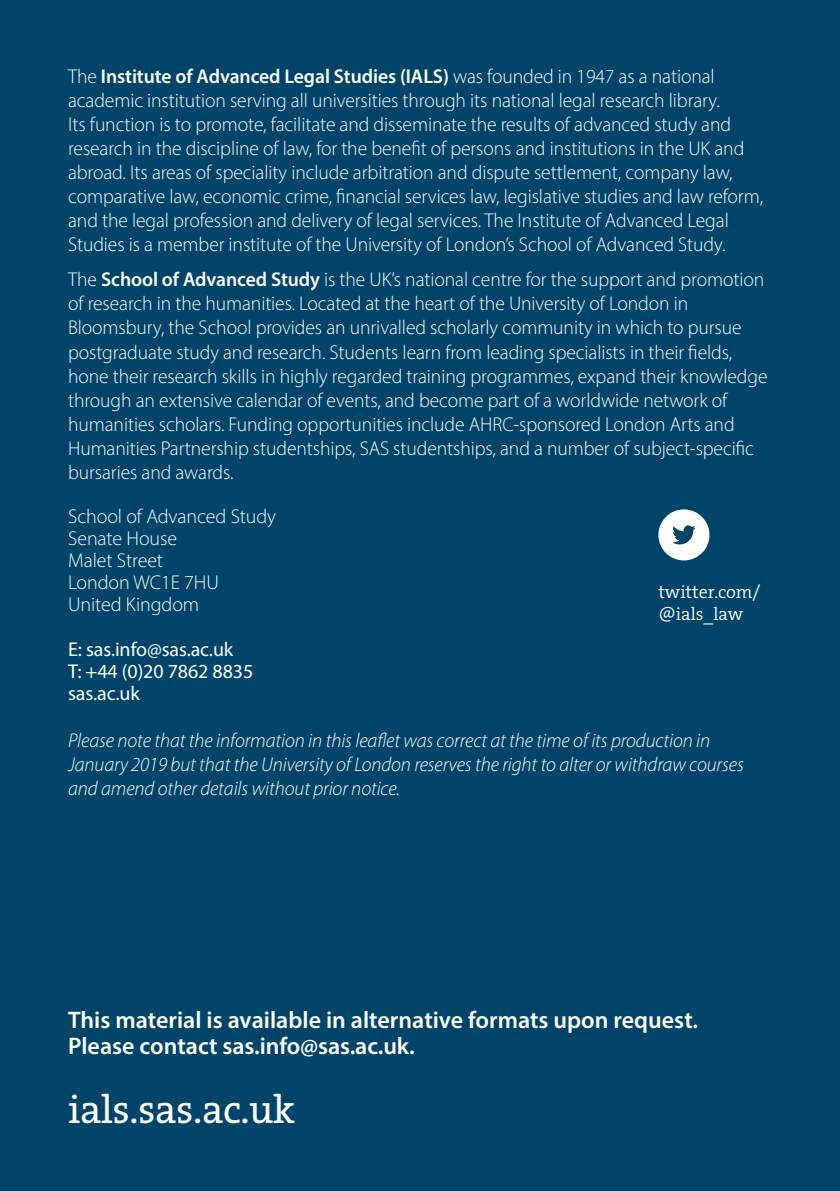
<style>
.page{position:relative;width:840px;height:1191px;background:#fff}
.page>*{position:absolute;margin:0;border:0;box-sizing:border-box;transform-origin:0 0}
.Call_to_action{font:40px "The Serif HP5 Plain";letter-spacing:-.01em;color:#fff}
.Body_Text{font:600 24px/26px "Myriad Pro";color:#fff}
.Body_Text-2{font:300 20px/24px "Myriad Pro";letter-spacing:-.005em;color:#fff}
.Address_Panel{font:italic 300 20px/24px "Myriad Pro";letter-spacing:-.005em;color:#fff}
.Address_Panel-2{font:300 20px/22px "Myriad Pro";letter-spacing:-.005em;color:#fff}
.Address_Panel-3{font:20px/22px "Myriad Pro";letter-spacing:-.005em;color:#fff}
.Social_media{font:18px/22px "The Serif HP4 Se Lig";letter-spacing:-.005em;color:#fff}
.s1{font-weight:600}
</style>
<div class="page">
<div style="left:0;top:0;width:839px;height:1191px;background:#00446a"></div>
<div style="left:658px;top:509px;width:51px;height:51px;background:#fff;border-radius:50%"></div>
<svg style="left:672px;top:525px;width:23px;height:19px"></svg>
<p class="Body_Text-2" style="left:68px;top:64px;width:696px">The <span class="s1">Institute of Advanced Legal Studies (IALS)</span> was founded in 1947 as a national academic institution serving all universities through its national legal research library.<br>Its function is to promote, facilitate and disseminate the results of advanced study and research in the discipline of law, for the benefit of persons and institutions in the UK and abroad. Its areas of speciality include arbitration and dispute settlement, company law, comparative law, economic crime, financial services law, legislative studies and law reform, and the legal profession and delivery of legal services. The Institute of Advanced Legal Studies is a member institute of the University of London’s School of Advanced Study.</p>
<p class="Body_Text-2" style="left:68px;top:268px;width:700px">The <span class="s1">School of Advanced Study</span> is the UK’s national centre for the support and promotion of research in the humanities. Located at the heart of the University of London in Bloomsbury, the School provides an unrivalled scholarly community in which to pursue postgraduate study and research. Students learn from leading specialists in their fields, hone their research skills in highly regarded training programmes, expand their knowledge through an extensive calendar of events, and become part of a worldwide network of humanities scholars. Funding opportunities include AHRC-sponsored London Arts and Humanities Partnership studentships, SAS studentships, and a number of subject-specific bursaries and awards.</p>
<p class="Address_Panel-2" style="left:68px;top:505px;width:209px">School of Advanced Study<br>Senate House<br>Malet Street<br>London WC1E 7HU<br>United Kingdom</p>
<p class="Address_Panel-3" style="left:68px;top:638px;width:187px">E: sas.info@sas.ac.uk<br>T: +44 (0)20 7862 8835 sas.ac.uk</p>
<p class="Address_Panel" style="left:68px;top:728px;width:677px">Please note that the information in this leaflet was correct at the time of its production in<br>January 2019 but that the University of London reserves the right to alter or withdraw courses and amend other details without prior notice.</p>
<p class="Social_media" style="left:658px;top:580px;width:103px">twitter.com/ @ials_law</p>
<p class="Body_Text" style="left:68px;top:1005px;width:631px">This material is available in alternative formats upon request.<br>Please contact sas.info@sas.ac.uk.</p>
<p class="Call_to_action" style="left:68px;top:1083px;width:228px">ials.sas.ac.uk</p>
</div>
